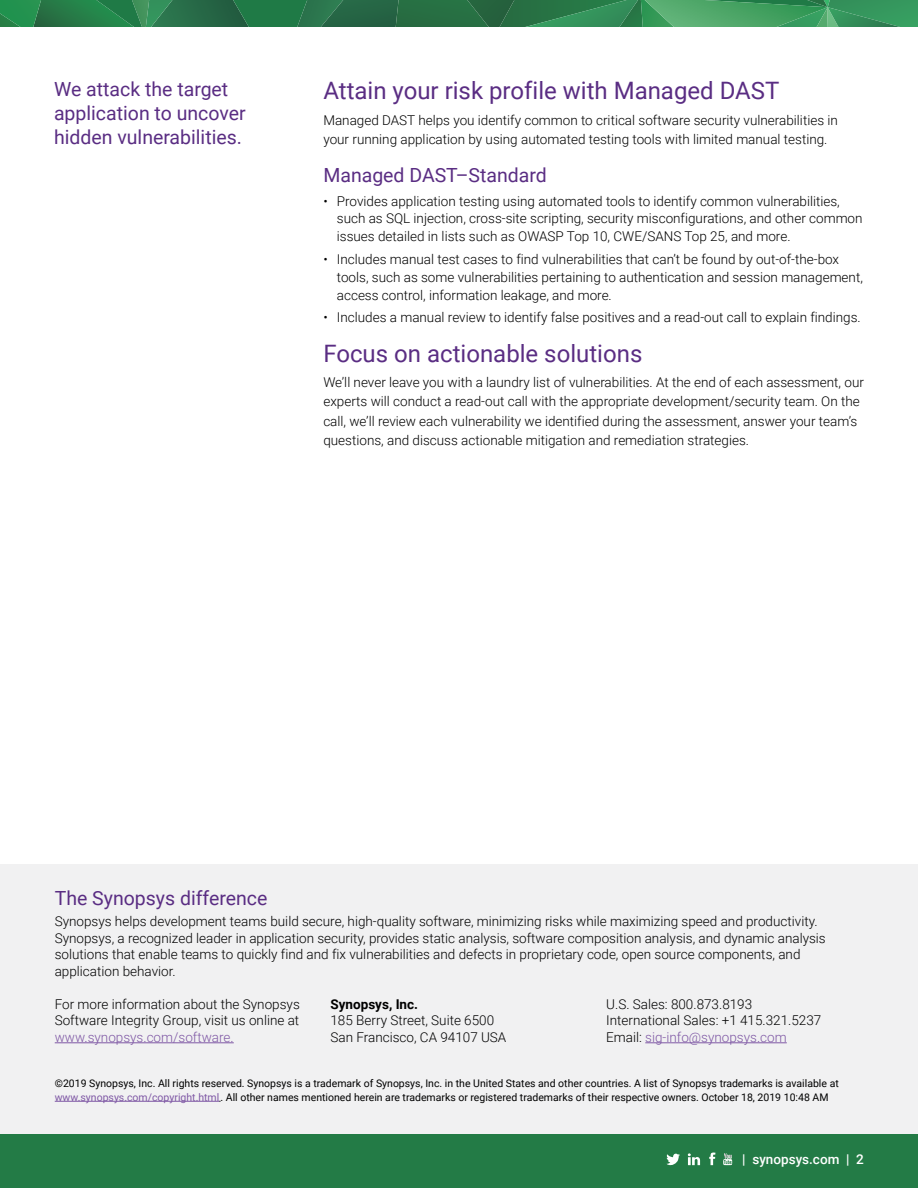
<style>
.page{position:relative;width:918px;height:1188px;background:#fff}
.page>*{position:absolute;margin:0;border:0;box-sizing:border-box;transform-origin:0 0}
.t1{font:24px "Roboto";color:#5a2d83}
.t2{font:19.5px/24px "Roboto";color:#5a2d83}
.t3{font:300 13.5px/16.5px "Roboto";color:#000}
.t4{font:300 13.5px "Roboto";color:#7f58a5}
.t5{font:500 13.5px "Roboto";color:#fff}
.t6{font:700 13.5px "Roboto";color:#000}
.t7{font:10.5px/13.5px "Roboto";color:#000}
.s1{color:#7f58a5}
</style>
<div class="page">
<div style="left:0;top:1134px;width:918px;height:54px;background:#237b46"></div>
<svg style="left:0;top:0;width:918px;height:27px;background:#308251"></svg>
<svg style="left:667px;top:1153px;width:13px;height:12px"></svg>
<svg style="left:709px;top:1152px;width:7px;height:13px"></svg>
<svg style="left:723px;top:1153px;width:9px;height:12px"></svg>
<svg style="left:688px;top:1153px;width:12px;height:12px"></svg>
<div style="left:0;top:864px;width:918px;height:270px;background:#f1f1f2"></div>
<hr style="left:55px;top:1042px;width:179px;height:1px;background:#7f58a5">
<hr style="left:645px;top:1042px;width:142px;height:1px;background:#7f58a5">
<hr style="left:55px;top:1101px;width:164px;height:1px;background:#7f58a5">
<h2 class="t2" style="left:54px;top:76px;width:193px">We attack the target application to uncover hidden vulnerabilities.</h2>
<h1 class="t1" style="left:323px;top:74px;width:457px">Attain your risk profile with Managed DAST</h1>
<p class="t3" style="left:323px;top:109px;width:516px;line-height:19.5px">Managed DAST helps you identify common to critical software security vulnerabilities in your running application by using automated testing tools with limited manual testing.</p>
<h2 class="t2" style="left:323px;top:162px;width:225px">Managed DAST–Standard</h2>
<p class="t3" style="left:337px;top:191px;width:527px;line-height:18px;text-indent:-14px">• Provides application testing using automated tools to identify common vulnerabilities, such as SQL injection, cross-site scripting, security misconfigurations, and other common issues detailed in lists such as OWASP Top 10, CWE/SANS Top 25, and more.</p>
<p class="t3" style="left:337px;top:250px;width:528px;line-height:18px;text-indent:-14px">• Includes manual test cases to find vulnerabilities that can’t be found by out-of-the-box tools, such as some vulnerabilities pertaining to authentication and session management, access control, information leakage, and more.</p>
<p class="t3" style="left:323px;top:309px;width:539px">• Includes a manual review to identify false positives and a read-out call to explain findings.</p>
<h1 class="t1" style="left:323px;top:336px;width:321px">Focus on actionable solutions</h1>
<p class="t3" style="left:323px;top:372px;width:542px;line-height:19.5px">We’ll never leave you with a laundry list of vulnerabilities. At the end of each assessment, our experts will conduct a read-out call with the appropriate development/security team. On the call, we’ll review each vulnerability we identified during the assessment, answer your team’s questions, and discuss actionable mitigation and remediation strategies.</p>
<h2 class="t2" style="left:55px;top:886px;width:214px">The Synopsys difference</h2>
<p class="t3" style="left:55px;top:913px;width:773px">Synopsys helps development teams build secure, high-quality software, minimizing risks while maximizing speed and productivity.<br>Synopsys, a recognized leader in application security, provides static analysis, software composition analysis, and dynamic analysis solutions that enable teams to quickly find and fix vulnerabilities and defects in proprietary code, open source components, and application behavior.</p>
<p class="t3" style="left:55px;top:995px;width:247px">For more information about the Synopsys<br>Software Integrity Group, visit us online at</p>
<p class="t4" style="left:55px;top:1028px;width:181px">www.synopsys.com/software.</p>
<p class="t3" style="left:606px;top:995px;width:217px">U.S. Sales: 800.873.8193<br>International Sales: +1 415.321.5237<br>Email: <span class="s1">sig-info@synopsys.com</span></p>
<p class="t7" style="left:55px;top:1076px;width:786px">©2019 Synopsys, Inc. All rights reserved. Synopsys is a trademark of Synopsys, Inc. in the United States and other countries. A list of Synopsys trademarks is available at <span class="s1">www.synopsys.com/copyright.html</span>. All other names mentioned herein are trademarks or registered trademarks of their respective owners. October 18, 2019 10:48 AM</p>
<p class="t6" style="left:331px;top:995px;width:89px">Synopsys, Inc.</p>
<p class="t3" style="left:331px;top:1012px;width:177px">185 Berry Street, Suite 6500<br>San Francisco, CA 94107 USA</p>
<p class="t5" style="left:742px;top:1149px;width:123px">| synopsys.com | 2</p>
</div>
